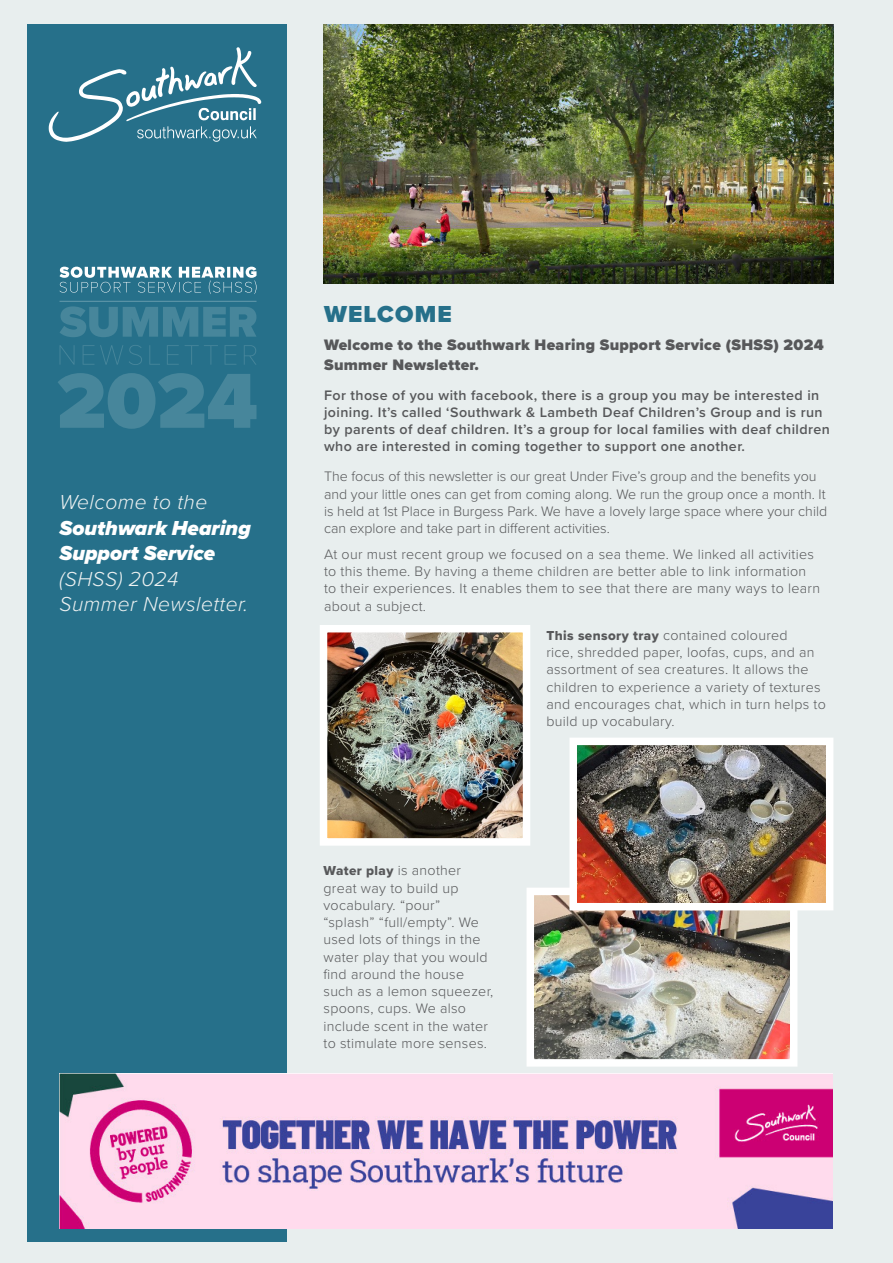
<style>
.page{position:relative;width:893px;height:1263px;background:#e8eeee}
.page>*{position:absolute;margin:0;border:0;box-sizing:border-box;transform-origin:0 0}
.body_copy{font:900 24px "Proxima Nova";letter-spacing:.05em;color:#26708a}
.body_copy-2{font:italic 300 21px/25.5px "Proxima Nova";letter-spacing:.02em;color:#edf1f1}
.body_copy-3{font:900 15.75px/19.5px "Proxima Nova";letter-spacing:.02em;color:#57585a}
.body_copy-4{font:300 14.25px/17.2px "Proxima Nova";letter-spacing:.02em;color:#57585a}
.body_copy-5{font:300 14.25px/17.2px "Proxima Nova";color:#57585a}
.body_copy-6{font:600 14.25px/17.2px "Proxima Nova";letter-spacing:.03em;color:#57585a}
.body_copy-7{font:13.5px "Proxima Nova Extrabld";letter-spacing:.03em;color:#57585a}
.s1{font-weight:900;color:#fff}
.s2{font-family:"Proxima Nova Extrabld";font-weight:400;font-size:13.5px}
.s3{font-family:"Proxima Nova";font-weight:300;font-size:14.25px}
</style>
<div class="page">
<div style="left:27px;top:25px;width:260px;height:1217px;background:#26708a"></div>
<svg style="left:60px;top:345px;width:196px;height:20px"></svg>
<svg style="left:49px;top:47px;width:212px;height:95px"></svg>
<svg style="left:60px;top:267px;width:196px;height:27px"></svg>
<hr style="left:60px;top:301px;width:197px;height:1px;background:#679bad">
<svg style="left:58px;top:373px;width:198px;height:56px"></svg>
<svg style="left:60px;top:306px;width:196px;height:31px"></svg>
<img style="left:59px;top:1073px;width:774px;height:155px">
<img style="left:323px;top:25px;width:511px;height:259px">
<img style="left:329px;top:634px;width:192px;height:203px">
<div style="left:320px;top:625px;width:210px;height:221px;border:8px solid #fff"></div>
<img style="left:535px;top:897px;width:253px;height:161px">
<div style="left:526px;top:888px;width:271px;height:179px;border:8px solid #fff"></div>
<img style="left:578px;top:747px;width:246px;height:154px">
<div style="left:569px;top:738px;width:264px;height:172px;border:8px solid #fff"></div>
<p class="body_copy-2" style="left:60px;top:488px;width:193px">Welcome to the<br><span class="s1">Southwark Hearing<br>Support Service </span>(SHSS) 2024<br>Summer Newsletter.</p>
<p class="body_copy" style="left:324px;top:296px;width:129px">WELCOME</p>
<p class="body_copy-3" style="left:324px;top:335px;width:501px">Welcome to the Southwark Hearing Support Service (SHSS) 2024<br>Summer Newsletter.</p>
<p class="body_copy-6" style="left:324px;top:386px;width:507px">For those of you with facebook, there is a group you may be interested in joining. It’s called ‘Southwark &amp; Lambeth Deaf Children’s Group and is run by parents of deaf children. It’s a group for local families with deaf children who are interested in coming together to support one another.</p>
<p class="body_copy-5" style="left:324px;top:467px;width:505px">The focus of this newsletter is our great Under Five’s group and the benefits you and your little ones can get from coming along. We run the group once a month. It is held at 1st Place in Burgess Park. We have a lovely large space where your child can explore and take part in different activities.</p>
<p class="body_copy-4" style="left:324px;top:545px;width:497px">At our must recent group we focused on a sea theme. We linked all activities to this theme. By having a theme children are better able to link information to their experiences. It enables them to see that there are many ways to learn about a subject.</p>
<p class="body_copy-4" style="left:546px;top:626px;width:281px"><span class="s2">This sensory tray</span> contained coloured<br>rice, shredded paper, loofas, cups, and an assortment of sea creatures. It allows the children to experience a variety of textures and encourages chat, which in turn helps to build up vocabulary.</p>
<p class="body_copy-7" style="left:323px;top:861px;width:139px">Water play <span class="s3">is another</span></p>
<p class="body_copy-4" style="left:323px;top:878px;width:171px">great way to build up vocabulary. “pour” “splash” “full/empty”. We used lots of things in the water play that you would find around the house such as a lemon squeezer, spoons, cups. We also include scent in the water to stimulate more senses.</p>
</div>
